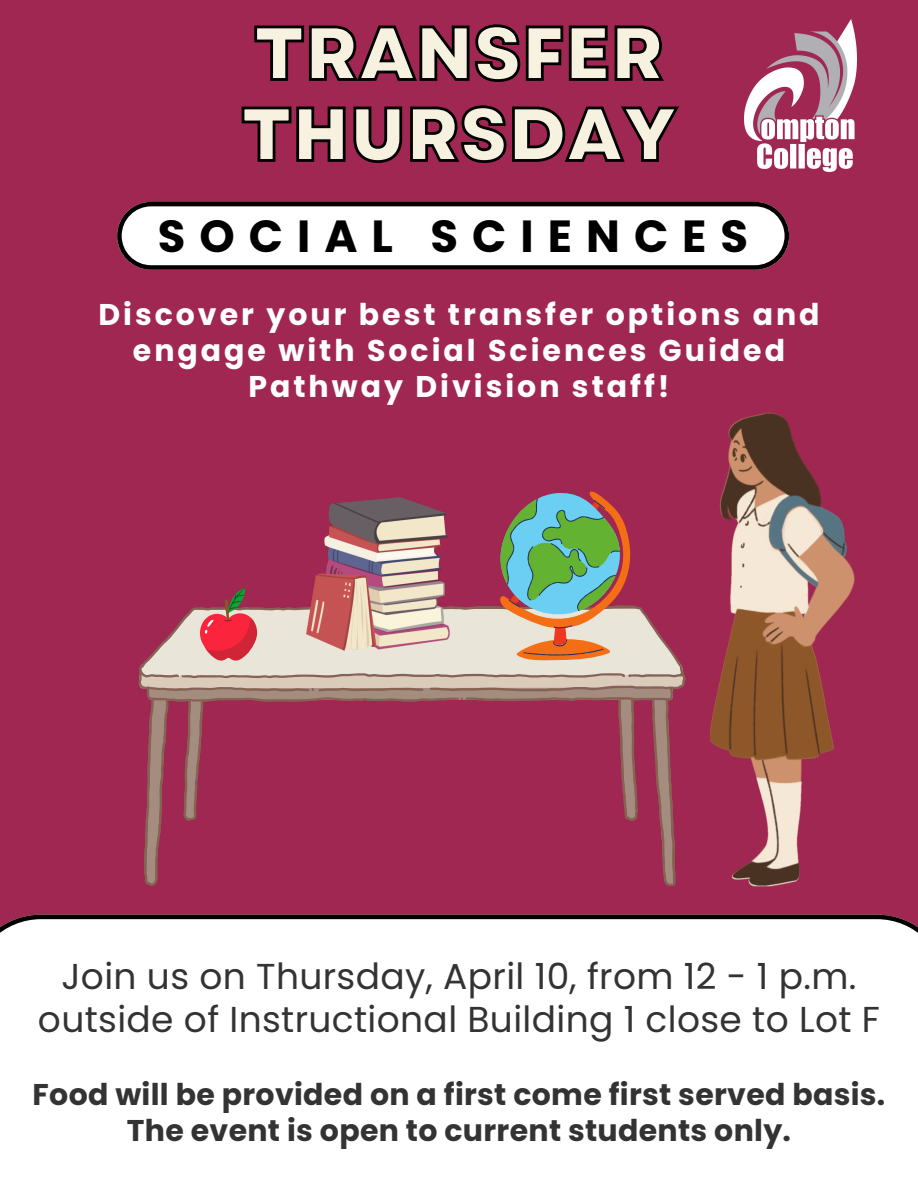
<style>
.page{position:relative;width:918px;height:1188px;background:#a02752}
.page>*{position:absolute;margin:0;border:0;box-sizing:border-box;transform-origin:0 0}
.t1{font:800 75px/81px "Garet";color:#f6f2df}
.t2{font:700 45px "Poppins";letter-spacing:.31em;color:#000}
.t3{font:36px/42.8px "Poppins";letter-spacing:.01em;color:#333;text-align:center}
.t4{font:700 30px/36px "Poppins";letter-spacing:.1em;color:#fff;text-align:center}
.t5{font:700 30px/36px "Poppins";letter-spacing:.01em;color:#333;text-align:center}
</style>
<div class="page">
<div style="left:0;top:915px;width:918px;height:273px;background:#fff"></div>
<svg style="left:117px;top:202px;width:672px;height:67px;background:#dbd9da"></svg>
<svg style="left:141px;top:677px;width:545px;height:209px"></svg>
<svg style="left:138px;top:491px;width:547px;height:197px"></svg>
<svg style="left:710px;top:412px;width:145px;height:474px"></svg>
<img style="left:744px;top:19px;width:113px;height:152px">
<svg style="left:254px;top:24px;width:410px;height:58px"></svg>
<svg style="left:241px;top:105px;width:438px;height:58px"></svg>
<h1 class="t1" style="left:241px;top:13px;width:438px">TRANSFER<br>THURSDAY</h1>
<p class="t2" style="left:158px;top:204px;width:592px">SOCIAL SCIENCES</p>
<h2 class="t4" style="left:98px;top:296px;width:723px">Discover your best transfer options and engage with Social Sciences Guided<br>Pathway Division staff!</h2>
<p class="t3" style="left:38px;top:955px;width:844px">Join us on Thursday, April 10, from 12 - 1 p.m. outside of Instructional Building 1 close to Lot F</p>
<p class="t5" style="left:33px;top:1076px;width:854px">Food will be provided on a first come first served basis.<br>The event is open to current students only.</p>
</div>
